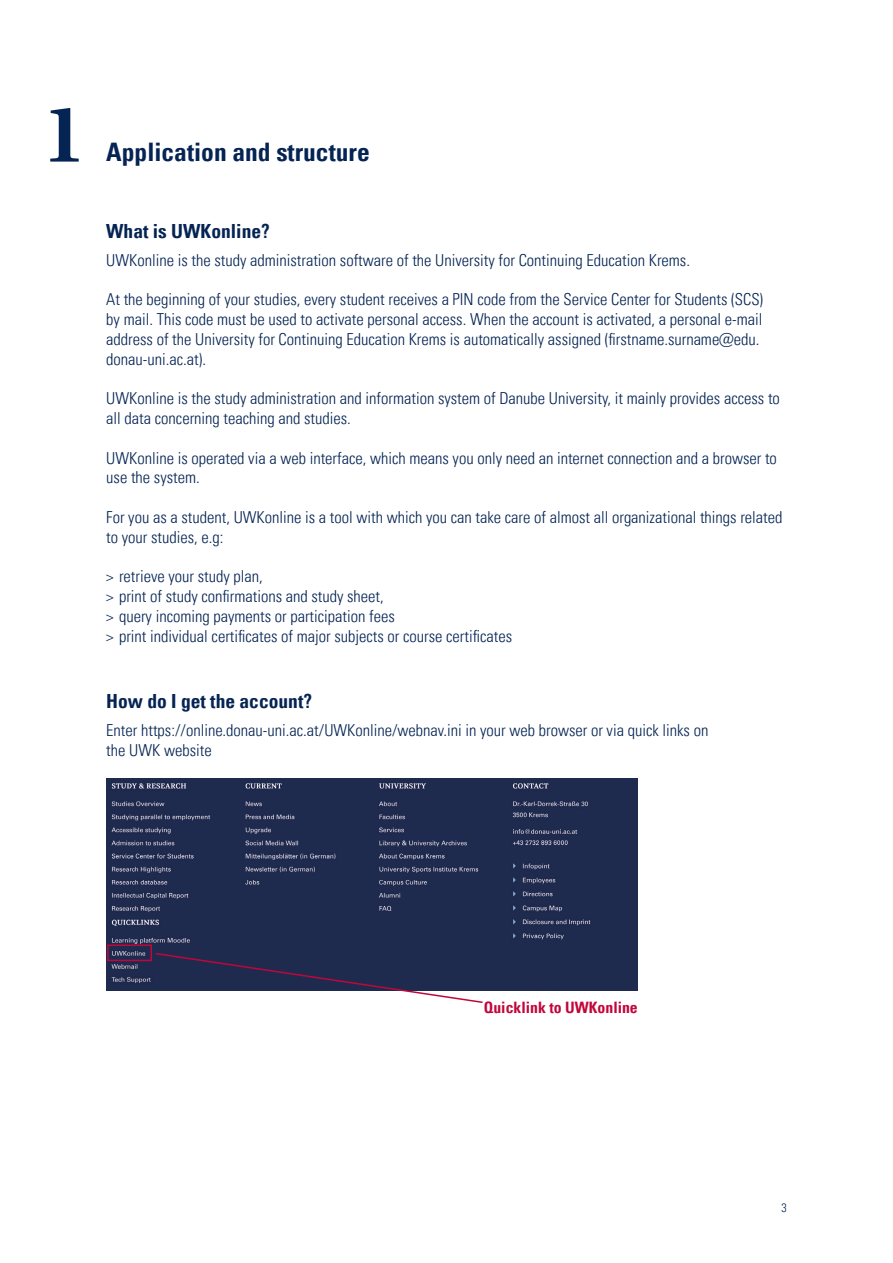
<style>
.page{position:relative;width:893px;height:1263px;background:#fff}
.page>*{position:absolute;margin:0;border:0;box-sizing:border-box;transform-origin:0 0}
.t1{font:600 84px "Utopia Std";color:#052453}
.Überschrift{font:700 condensed 25.5px "Univers LT Pro";color:#052453}
.Unterüberschrift{font:700 condensed 19.5px "Univers LT Pro";color:#052453}
.Fließtext_Innenseiten{font:300 condensed 16.5px/19.8px "Univers LT Pro";color:#052453}
.t2{font:700 condensed 15.75px "Univers LT Pro";color:#c2063b}
.t3{font:300 condensed 12px "Univers LT Pro";color:#052453}
</style>
<div class="page">
<img style="left:106px;top:779px;width:532px;height:212px">
<div style="left:107px;top:944px;width:45px;height:17px;border:2px solid #c2063b"></div>
<svg style="left:154px;top:952px;width:330px;height:51px"></svg>
<h1 class="t1" style="left:43px;top:87px;width:45px">1</h1>
<p class="Überschrift" style="left:106px;top:136px;width:265px">Application and structure</p>
<h1 class="Unterüberschrift" style="left:106px;top:219px;width:165px">What is UWKonline?</h1>
<p class="Fließtext_Innenseiten" style="left:106px;top:249px;width:585px">UWKonline is the study administration software of the University for Continuing Education Krems.</p>
<p class="Fließtext_Innenseiten" style="left:106px;top:289px;width:658px">At the beginning of your studies, every student receives a PIN code from the Service Center for Students (SCS) by mail. This code must be used to activate personal access. When the account is activated, a personal e-mail address of the University for Continuing Education Krems is automatically assigned (firstname.surname@edu. donau-uni.ac.at).</p>
<p class="Fließtext_Innenseiten" style="left:106px;top:388px;width:675px">UWKonline is the study administration and information system of Danube University, it mainly provides access to all data concerning teaching and studies.</p>
<p class="Fließtext_Innenseiten" style="left:106px;top:447px;width:672px">UWKonline is operated via a web interface, which means you only need an internet connection and a browser to use the system.</p>
<p class="Fließtext_Innenseiten" style="left:106px;top:506px;width:678px">For you as a student, UWKonline is a tool with which you can take care of almost all organizational things related to your studies, e.g:</p>
<p class="Fließtext_Innenseiten" style="left:106px;top:566px;width:158px">&gt; retrieve your study plan,</p>
<p class="Fließtext_Innenseiten" style="left:106px;top:586px;width:279px">&gt; print of study confirmations and study sheet,</p>
<p class="Fließtext_Innenseiten" style="left:106px;top:605px;width:290px">&gt; query incoming payments or participation fees</p>
<p class="Fließtext_Innenseiten" style="left:106px;top:625px;width:407px">&gt; print individual certificates of major subjects or course certificates</p>
<h1 class="Unterüberschrift" style="left:106px;top:690px;width:207px">How do I get the account?</h1>
<p class="Fließtext_Innenseiten" style="left:106px;top:719px;width:603px">Enter https://online.donau-uni.ac.at/UWKonline/webnav.ini in your web browser or via quick links on the UWK website</p>
<p class="t2" style="left:484px;top:997px;width:156px">Quicklink to UWKonline</p>
<p class="t3" style="left:781px;top:1199px;width:7px">3</p>
</div>
